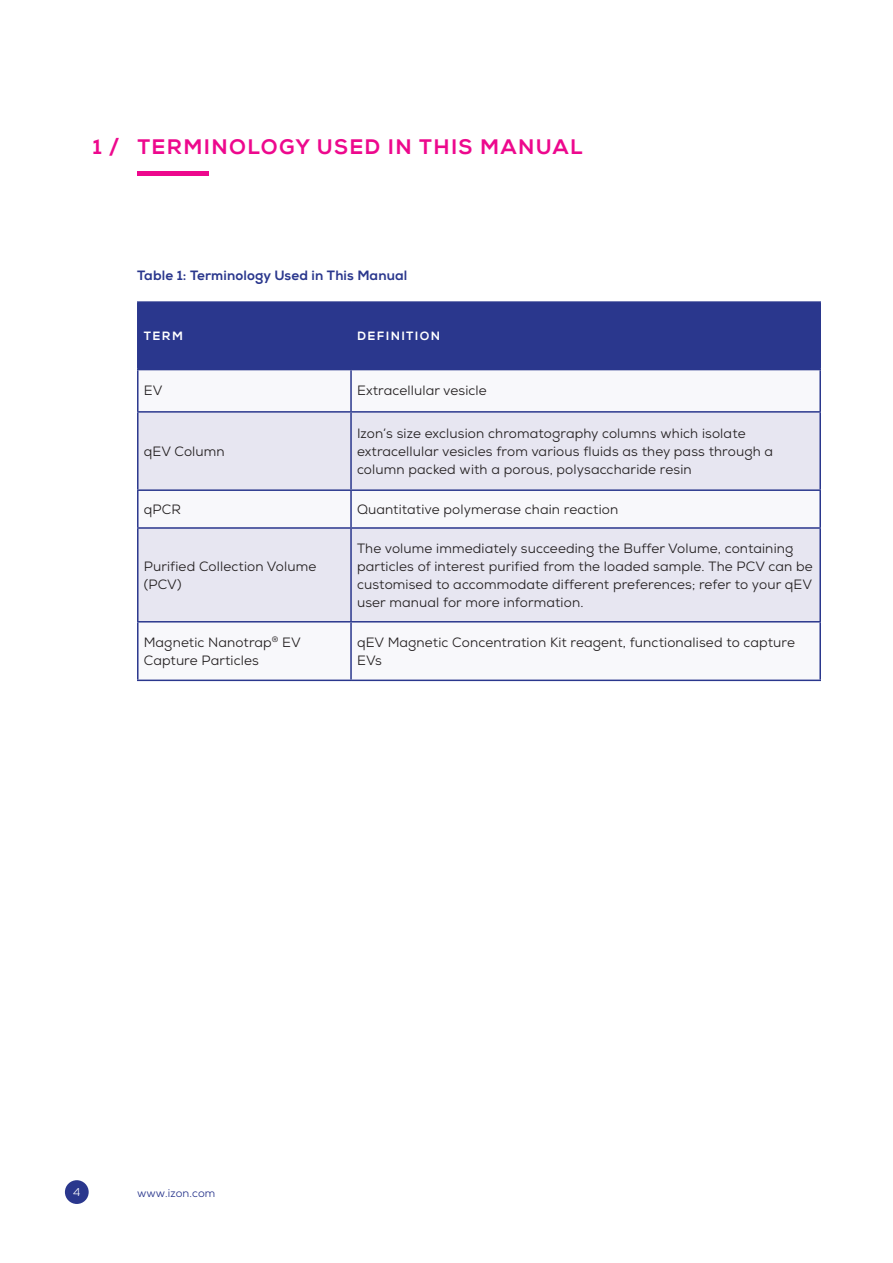
<style>
.page{position:relative;width:893px;height:1263px;background:#fff}
.page>*{position:absolute;margin:0;border:0;box-sizing:border-box;transform-origin:0 0}
.t1{font:800 21px "Nexa";letter-spacing:.065em;color:#ed088d}
.body{font:13.5px/18px "Nexa";letter-spacing:.01em;color:#231f20}
.t2{font:800 13.5px "Nexa";letter-spacing:.01em;color:#2a378d}
.Table_header{font:800 12px "Nexa";letter-spacing:.115em;color:#fff}
.t3{font:11.25px "Nexa";letter-spacing:.01em;color:#2a378d}
.t4{font:11.25px "Nexa";color:#fff}
</style>
<div class="page">
<hr style="left:137px;top:172px;width:72px;height:4px;background:#ed088d">
<div style="left:139px;top:303px;width:680px;height:66px;background:#2a378d"></div>
<svg style="left:139px;top:370px;width:680px;height:310px"></svg>
<svg style="left:139px;top:413px;width:680px;height:208px;fill:#e7e6f1"></svg>
<hr style="left:137px;top:301px;width:214px;height:2px;background:#2a378d">
<hr style="left:137px;top:303px;width:2px;height:66px;background:#2a378d">
<hr style="left:351px;top:301px;width:470px;height:2px;background:#2a378d">
<hr style="left:350px;top:303px;width:2px;height:66px;background:#2a378d">
<hr style="left:819px;top:303px;width:2px;height:66px;background:#2a378d">
<hr style="left:137px;top:369px;width:214px;height:1px;background:#2a378d">
<hr style="left:137px;top:370px;width:2px;height:41px;background:#2a378d">
<hr style="left:351px;top:369px;width:470px;height:1px;background:#2a378d">
<hr style="left:350px;top:370px;width:2px;height:41px;background:#2a378d">
<hr style="left:819px;top:370px;width:2px;height:41px;background:#2a378d">
<hr style="left:137px;top:411px;width:214px;height:2px;background:#2a378d">
<hr style="left:137px;top:413px;width:2px;height:76px;background:#2a378d">
<hr style="left:351px;top:411px;width:470px;height:2px;background:#2a378d">
<hr style="left:350px;top:413px;width:2px;height:76px;background:#2a378d">
<hr style="left:819px;top:413px;width:2px;height:76px;background:#2a378d">
<hr style="left:137px;top:489px;width:214px;height:2px;background:#2a378d">
<hr style="left:137px;top:491px;width:2px;height:36px;background:#2a378d">
<hr style="left:351px;top:489px;width:470px;height:2px;background:#2a378d">
<hr style="left:350px;top:491px;width:2px;height:36px;background:#2a378d">
<hr style="left:819px;top:491px;width:2px;height:36px;background:#2a378d">
<hr style="left:137px;top:527px;width:214px;height:2px;background:#2a378d">
<hr style="left:137px;top:529px;width:2px;height:92px;background:#2a378d">
<hr style="left:351px;top:527px;width:470px;height:2px;background:#2a378d">
<hr style="left:350px;top:529px;width:2px;height:92px;background:#2a378d">
<hr style="left:819px;top:529px;width:2px;height:92px;background:#2a378d">
<hr style="left:137px;top:621px;width:214px;height:1px;background:#2a378d">
<hr style="left:137px;top:622px;width:2px;height:58px;background:#2a378d">
<hr style="left:351px;top:621px;width:470px;height:1px;background:#2a378d">
<hr style="left:350px;top:622px;width:2px;height:58px;background:#2a378d">
<hr style="left:819px;top:622px;width:2px;height:58px;background:#2a378d">
<hr style="left:137px;top:680px;width:214px;height:1px;background:#2a378d">
<hr style="left:351px;top:680px;width:470px;height:1px;background:#2a378d">
<div style="left:65px;top:1180px;width:24px;height:24px;background:#2a378d;border-radius:50%"></div>
<h1 class="t1" style="left:92px;top:134px;width:29px">1 /</h1>
<h1 class="t1" style="left:137px;top:134px;width:447px">TERMINOLOGY USED IN THIS MANUAL</h1>
<h3 class="t2" style="left:137px;top:267px;width:272px">Table 1: Terminology Used in This Manual</h3>
<p class="Table_header" style="left:144px;top:329px;width:41px">TERM</p>
<p class="Table_header" style="left:357px;top:329px;width:85px">DEFINITION</p>
<p class="body" style="left:144px;top:382px;width:20px">EV</p>
<p class="body" style="left:357px;top:382px;width:131px">Extracellular vesicle</p>
<p class="body" style="left:144px;top:442px;width:83px">qEV Column</p>
<p class="body" style="left:357px;top:424px;width:418px">Izon’s size exclusion chromatography columns which isolate extracellular vesicles from various fluids as they pass through a column packed with a porous, polysaccharide resin</p>
<p class="body" style="left:144px;top:500px;width:39px">qPCR</p>
<p class="body" style="left:357px;top:500px;width:263px">Quantitative polymerase chain reaction</p>
<p class="body" style="left:144px;top:557px;width:174px">Purified Collection Volume (PCV)</p>
<p class="body" style="left:357px;top:539px;width:457px">The volume immediately succeeding the Buffer Volume, containing particles of interest purified from the loaded sample. The PCV can be customised to accommodate different preferences; refer to your qEV user manual for more information.</p>
<p class="body" style="left:144px;top:633px;width:159px">Magnetic Nanotrap<sup>®</sup> EV<br>Capture Particles</p>
<p class="body" style="left:357px;top:633px;width:439px">qEV Magnetic Concentration Kit reagent, functionalised to capture<br>EVs</p>
<p class="t4" style="left:73px;top:1185px;width:9px">4</p>
<p class="t3" style="left:137px;top:1186px;width:80px">www.izon.com</p>
</div>
